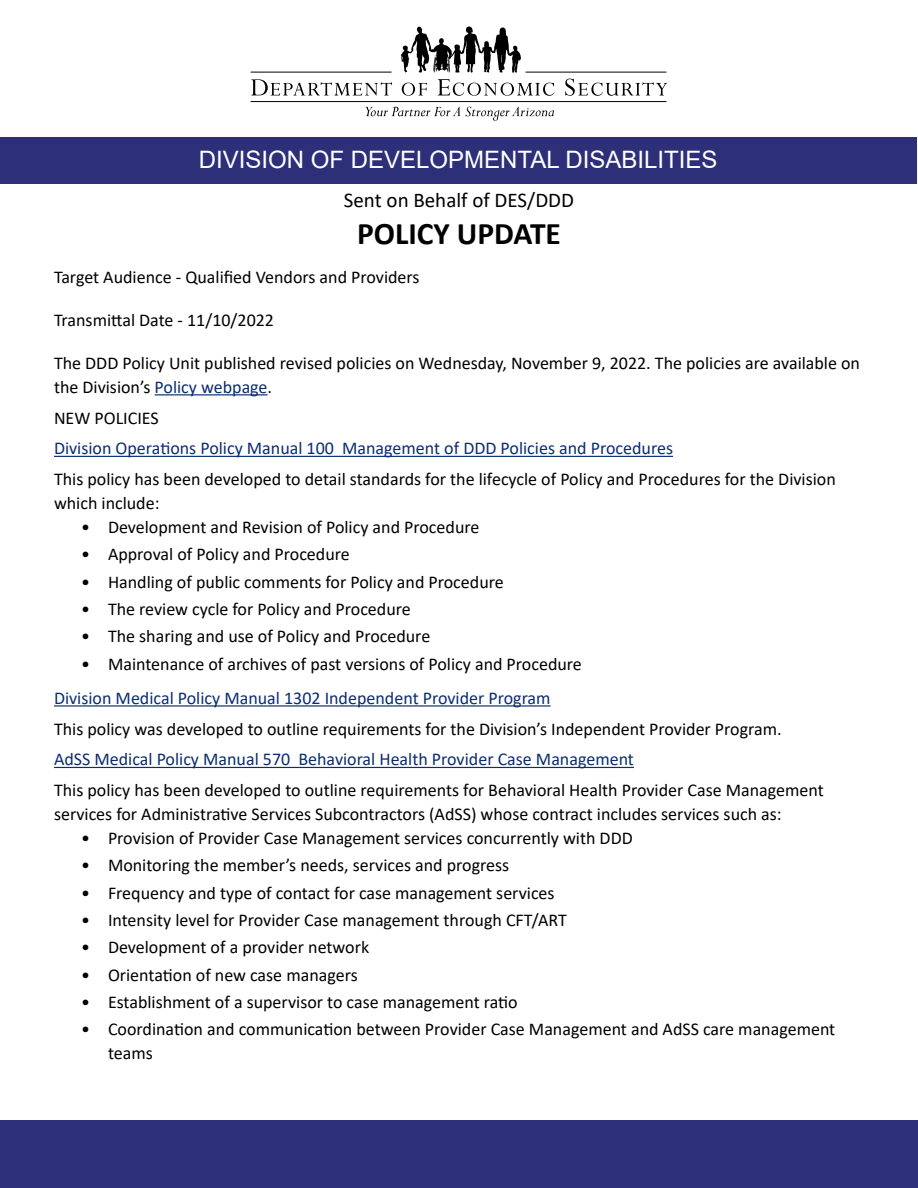
<style>
.page{position:relative;width:918px;height:1188px;background:#fff}
.page>*{position:absolute;margin:0;border:0;box-sizing:border-box;transform-origin:0 0}
.t1{font:700 31.5px "Calibri";color:#000}
.t2{font:24px "Arial";color:#fff}
.t3{font:21px "Calibri";color:#000}
.t4{font:18px/24px "Calibri";color:#000}
.t5{font:18px "Calibri";color:#0b2d72}
.s1{color:#0b2d72}
</style>
<div class="page">
<div style="left:0;top:1120px;width:918px;height:68px;background:#2d3079"></div>
<div style="left:1px;top:138px;width:916px;height:46px;background:#2d3079"></div>
<svg style="left:251px;top:79px;width:141px;height:16px"></svg>
<svg style="left:366px;top:107px;width:188px;height:14px"></svg>
<svg style="left:401px;top:27px;width:120px;height:46px"></svg>
<svg style="left:402px;top:83px;width:25px;height:13px"></svg>
<svg style="left:438px;top:79px;width:116px;height:17px"></svg>
<svg style="left:565px;top:79px;width:102px;height:17px"></svg>
<hr style="left:251px;top:72px;width:141px;height:1px;background:#000">
<hr style="left:526px;top:72px;width:140px;height:1px;background:#000">
<hr style="left:251px;top:101px;width:415px;height:1px;background:#000">
<hr style="left:155px;top:394px;width:113px;height:1px;background:#0b2d72">
<hr style="left:54px;top:456px;width:619px;height:1px;background:#0b2d72">
<hr style="left:54px;top:705px;width:497px;height:2px;background:#0b2d72">
<hr style="left:54px;top:767px;width:580px;height:1px;background:#0b2d72">
<h2 class="t2" style="left:199px;top:143px;width:520px">DIVISION OF DEVELOPMENTAL DISABILITIES</h2>
<p class="t3" style="left:344px;top:185px;width:232px">Sent on Behalf of DES/DDD</p>
<h1 class="t1" style="left:357px;top:212px;width:205px">POLICY UPDATE</h1>
<p class="t4" style="left:54px;top:264px;width:367px">Target Audience - Qualified Vendors and Providers</p>
<p class="t4" style="left:54px;top:307px;width:222px">Transmittal Date - 11/10/2022</p>
<p class="t4" style="left:54px;top:350px;width:808px">The DDD Policy Unit published revised policies on Wednesday, November 9, 2022. The policies are available on the Division’s <span class="s1">Policy webpage</span>.</p>
<p class="t4" style="left:54px;top:405px;width:106px">NEW POLICIES</p>
<p class="t5" style="left:54px;top:436px;width:621px">Division Operations Policy Manual 100 Management of DDD Policies and Procedures</p>
<p class="t4" style="left:54px;top:467px;width:783px">This policy has been developed to detail standards for the lifecycle of Policy and Procedures for the Division which include:</p>
<p class="t4" style="left:81px;top:515px;width:400px">• Development and Revision of Policy and Procedure</p>
<p class="t4" style="left:81px;top:542px;width:270px">• Approval of Policy and Procedure</p>
<p class="t4" style="left:81px;top:569px;width:424px">• Handling of public comments for Policy and Procedure</p>
<p class="t4" style="left:81px;top:597px;width:331px">• The review cycle for Policy and Procedure</p>
<p class="t4" style="left:81px;top:624px;width:351px">• The sharing and use of Policy and Procedure</p>
<p class="t4" style="left:81px;top:651px;width:502px">• Maintenance of archives of past versions of Policy and Procedure</p>
<p class="t5" style="left:54px;top:685px;width:498px">Division Medical Policy Manual 1302 Independent Provider Program</p>
<p class="t4" style="left:54px;top:716px;width:729px">This policy was developed to outline requirements for the Division’s Independent Provider Program.</p>
<p class="t5" style="left:54px;top:747px;width:581px">AdSS Medical Policy Manual 570 Behavioral Health Provider Case Management</p>
<p class="t4" style="left:54px;top:778px;width:771px">This policy has been developed to outline requirements for Behavioral Health Provider Case Management services for Administrative Services Subcontractors (AdSS) whose contract includes services such as:</p>
<p class="t4" style="left:81px;top:826px;width:553px">• Provision of Provider Case Management services concurrently with DDD</p>
<p class="t4" style="left:81px;top:853px;width:430px">• Monitoring the member’s needs, services and progress</p>
<p class="t4" style="left:81px;top:880px;width:475px">• Frequency and type of contact for case management services</p>
<p class="t4" style="left:81px;top:908px;width:487px">• Intensity level for Provider Case management through CFT/ART</p>
<p class="t4" style="left:81px;top:935px;width:290px">• Development of a provider network</p>
<p class="t4" style="left:81px;top:962px;width:278px">• Orientation of new case managers</p>
<p class="t4" style="left:81px;top:990px;width:438px">• Establishment of a supervisor to case management ratio</p>
<p class="t4" style="left:108px;top:1017px;width:729px;text-indent:-27px">• Coordination and communication between Provider Case Management and AdSS care management teams</p>
</div>
